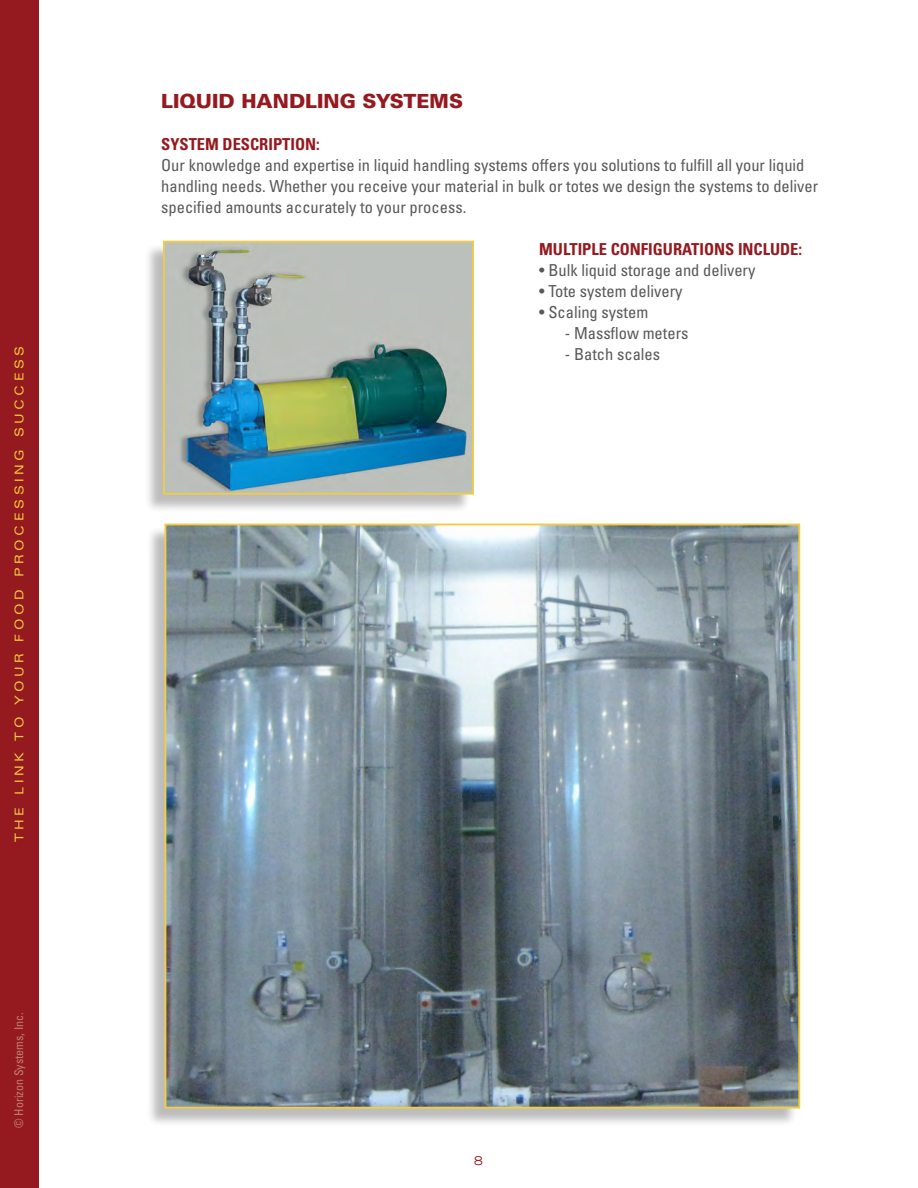
<style>
.page{position:relative;width:918px;height:1188px;background:#fff}
.page>*{position:absolute;margin:0;border:0;box-sizing:border-box;transform-origin:0 0}
.t1{font:900 19.5px "Univers";color:#951a20}
.t2{font:condensed 16.5px/21px "Univers";color:#57585a}
.t3{font:700 condensed 16.5px "Univers";color:#951a20}
.t4{font:expanded 12px "Univers";letter-spacing:.3em;color:#f4cd3e}
.t5{font:condensed 12px "Univers";color:#c07f6d}
.t6{font:expanded 12px "Trade Gothic LH";color:#951a20}
</style>
<div class="page">
<div style="left:0;top:0;width:39px;height:1188px;background:#951a20"></div>
<div style="left:146px;top:526px;width:652px;height:601px;background:#231f20;opacity:.3"></div>
<img style="left:167px;top:527px;width:630px;height:579px">
<div style="left:144px;top:243px;width:328px;height:270px;background:#231f20;opacity:.3"></div>
<img style="left:166px;top:244px;width:305px;height:248px">
<div style="left:163px;top:241px;width:311px;height:254px;border:2px solid #f4cd3e"></div>
<p class="t4" style="left:12px;top:842px;width:498px;rotate:-90deg">THE LINK TO YOUR FOOD PROCESSING SUCCESS</p>
<p class="t5" style="left:11px;top:1128px;width:117px;rotate:-90deg">© Horizon Systems, Inc.</p>
<p class="t1" style="left:161px;top:89px;width:303px">LIQUID HANDLING SYSTEMS</p>
<p class="t3" style="left:161px;top:134px;width:160px">SYSTEM DESCRIPTION:</p>
<p class="t2" style="left:161px;top:155px;width:659px">Our knowledge and expertise in liquid handling systems offers you solutions to fulfill all your liquid handling needs. Whether you receive your material in bulk or totes we design the systems to deliver specified amounts accurately to your process.</p>
<p class="t3" style="left:539px;top:239px;width:264px">MULTIPLE CONFIGURATIONS INCLUDE:</p>
<p class="t2" style="left:539px;top:260px;width:218px">• Bulk liquid storage and delivery</p>
<p class="t2" style="left:539px;top:281px;width:145px">• Tote system delivery</p>
<p class="t2" style="left:539px;top:302px;width:111px">• Scaling system</p>
<p class="t2" style="left:565px;top:323px;width:125px">- Massflow meters</p>
<p class="t2" style="left:565px;top:344px;width:97px">- Batch scales</p>
<p class="t6" style="left:474px;top:1153px;width:10px">8</p>
</div>
